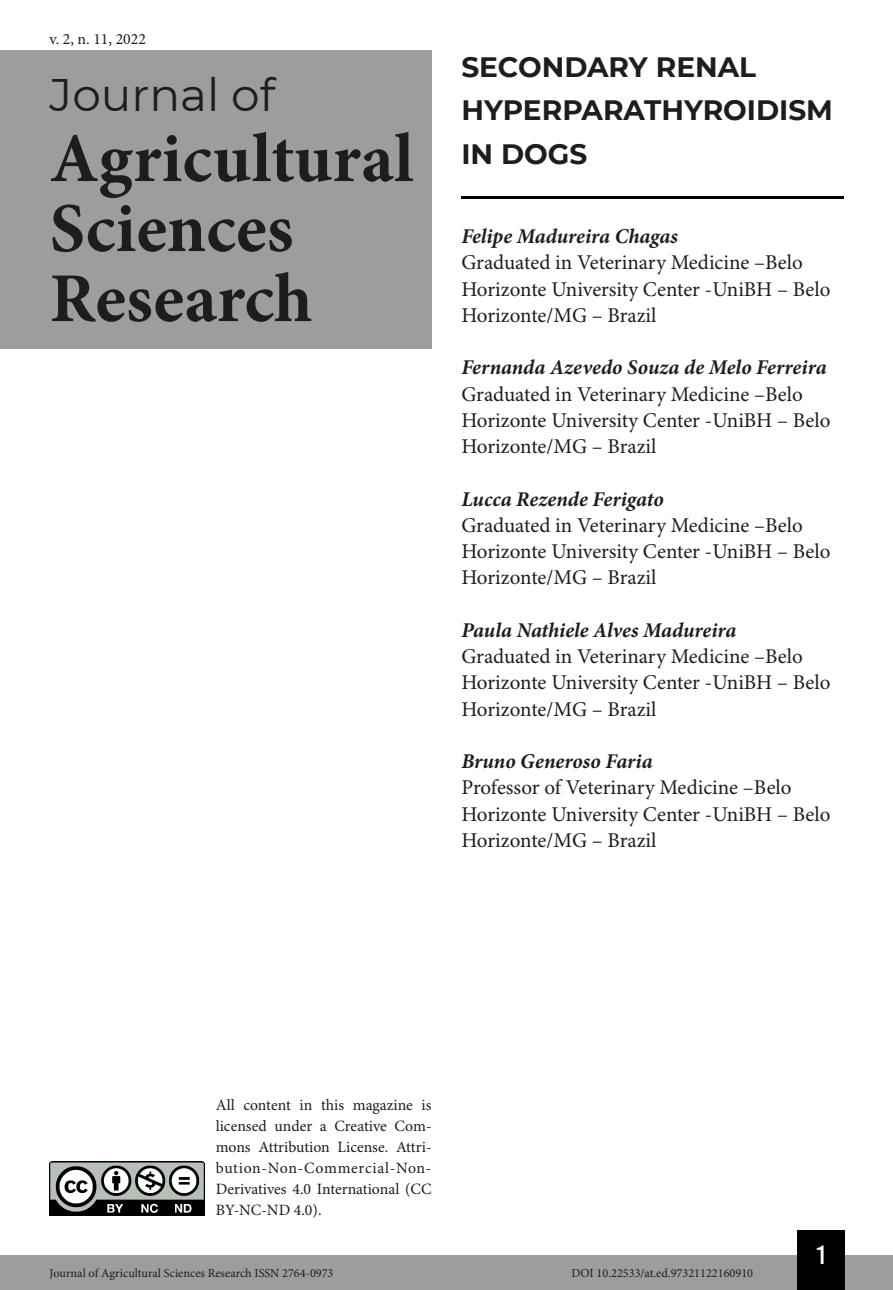
<style>
.page{position:relative;width:893px;height:1290px;background:#fff}
.page>*{position:absolute;margin:0;border:0;box-sizing:border-box;transform-origin:0 0}
.t1{font:700 70px/70px "Minion Pro";color:#1d1d1b}
.t2{font:45.5px "Montserrat";color:#1d1d1b}
.t3{font:700 28px/43.8px "Montserrat";color:#1d1d1b}
.t4{font:26.25px "Bebas Kai";color:#fff}
.t5{font:21px/26.2px "Minion Pro";color:#1d1d1b}
.t6{font:italic 700 21px "Minion Pro";letter-spacing:-.005em;color:#1d1d1b}
.t7{font:15.75px/21px "Minion Pro";color:#1d1d1b;text-align:justify}
.t8{font:12.25px "Minion Pro";color:#1d1d1b}
</style>
<div class="page">
<div style="left:0;top:1255px;width:893px;height:35px;background:#9d9d9d"></div>
<div style="left:797px;top:1230px;width:48px;height:60px;background:#000"></div>
<img style="left:50px;top:1161px;width:154px;height:54px">
<div style="left:0;top:50px;width:432px;height:298px;background:#9d9d9d"></div>
<hr style="left:461px;top:197px;width:382px;height:2px;background:#000">
<p class="t7" style="left:50px;top:29px;width:98px">v. 2, n. 11, 2022</p>
<h2 class="t2" style="left:50px;top:64px;width:227px">Journal of</h2>
<h1 class="t1" style="left:50px;top:123px;width:366px">Agricultural<br>Sciences<br>Research</h1>
<h3 class="t3" style="left:461px;top:43px;width:373px">SECONDARY RENAL<br>HYPERPARATHYROIDISM<br>IN DOGS</h3>
<p class="t6" style="left:461px;top:221px;width:218px">Felipe Madureira Chagas</p>
<p class="t5" style="left:461px;top:250px;width:370px">Graduated in Veterinary Medicine –Belo<br>Horizonte University Center -UniBH – Belo<br>Horizonte/MG – Brazil</p>
<p class="t6" style="left:461px;top:353px;width:367px">Fernanda Azevedo Souza de Melo Ferreira</p>
<p class="t5" style="left:461px;top:381px;width:370px">Graduated in Veterinary Medicine –Belo<br>Horizonte University Center -UniBH – Belo<br>Horizonte/MG – Brazil</p>
<p class="t6" style="left:461px;top:484px;width:204px">Lucca Rezende Ferigato</p>
<p class="t5" style="left:461px;top:513px;width:370px">Graduated in Veterinary Medicine –Belo<br>Horizonte University Center -UniBH – Belo<br>Horizonte/MG – Brazil</p>
<p class="t6" style="left:461px;top:615px;width:277px">Paula Nathiele Alves Madureira</p>
<p class="t5" style="left:461px;top:644px;width:370px">Graduated in Veterinary Medicine –Belo<br>Horizonte University Center -UniBH – Belo<br>Horizonte/MG – Brazil</p>
<p class="t6" style="left:461px;top:746px;width:193px">Bruno Generoso Faria</p>
<p class="t5" style="left:461px;top:775px;width:370px">Professor of Veterinary Medicine –Belo<br>Horizonte University Center -UniBH – Belo<br>Horizonte/MG – Brazil</p>
<p class="t7" style="left:216px;top:1095px;width:217px">All content in this magazine is licensed under a Creative Com&shy;mons Attribution License. Attri&shy;bution-Non-Commercial-Non-Derivatives 4.0 International (CC BY-NC-ND 4.0).</p>
<p class="t4" style="left:817px;top:1241px;width:10px">1</p>
<p class="t8" style="left:50px;top:1266px;width:285px">Journal of Agricultural Sciences Research ISSN 2764-0973</p>
<p class="t8" style="left:571px;top:1266px;width:183px">DOI 10.22533/at.ed.97321122160910</p>
</div>
